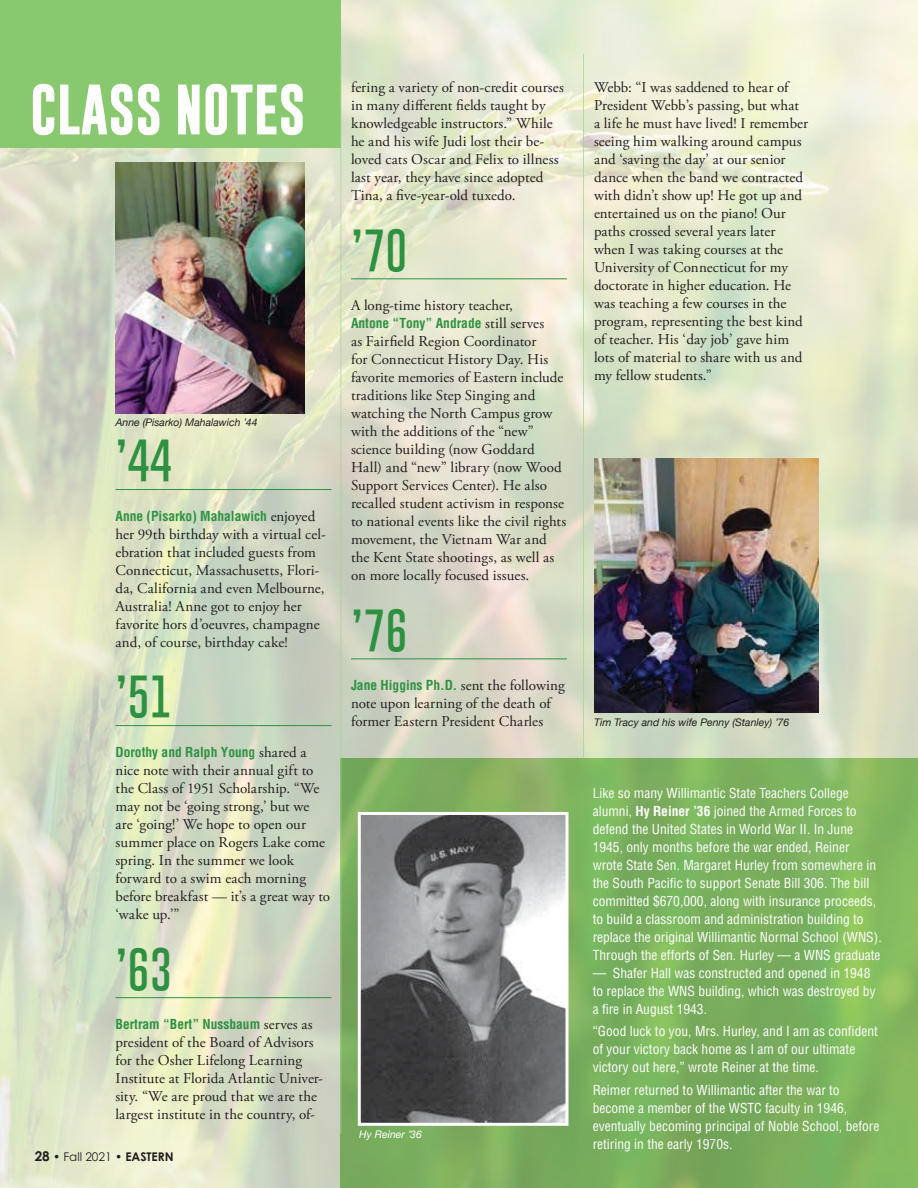
<style>
.page{position:relative;width:918px;height:1188px;background:#fff}
.page>*{position:absolute;margin:0;border:0;box-sizing:border-box;transform-origin:0 0}
.t1{font:700 51px "Gobold";color:#fff}
.t2{font:100 45px "Gobold";color:#2e9142}
.t3{font:15px/18px "Adobe Garamond Pro";letter-spacing:.005em;color:#231f20}
.t4{font:condensed 13.5px/18px "Helvetica LT Std";color:#fff}
.t5{font:700 condensed 13.5px "Helvetica LT Std";color:#2e9142}
.t6{font:700 12px "Century Gothic Pro";letter-spacing:-.005em;color:#231f20}
.t7{font:italic 10.5px "Helvetica Neue";color:#231f20}
.t8{font:italic 10.5px "Helvetica Neue";color:#fff}
.s1{font-family:"Adobe Garamond Pro";font-weight:400;font-stretch:normal;font-size:15px;color:#231f20}
.s2{font-size:13.5px}
.s3{font-weight:400}
.s4{font-weight:700}
</style>
<div class="page">
<img style="left:0;top:0;width:918px;height:1188px">
<div style="left:0;top:0;width:341px;height:148px;background:#88c86f"></div>
<hr style="left:351px;top:278px;width:216px;height:1px;background:#2e9142">
<hr style="left:351px;top:659px;width:216px;height:1px;background:#2e9142">
<hr style="left:583px;top:54px;width:1px;height:704px;background:#a6d491">
<hr style="left:341px;top:54px;width:1px;height:1080px;background:#a6d491">
<hr style="left:116px;top:489px;width:216px;height:1px;background:#2e9142">
<hr style="left:116px;top:725px;width:216px;height:1px;background:#2e9142">
<hr style="left:116px;top:997px;width:216px;height:1px;background:#2e9142">
<img style="left:116px;top:162px;width:188px;height:252px">
<img style="left:594px;top:459px;width:225px;height:254px">
<img style="left:362px;top:816px;width:202px;height:306px">
<div style="left:358px;top:812px;width:210px;height:314px;border:3px solid #fff"></div>
<h1 class="t1" style="left:30px;top:76px;width:277px">CLASS NOTES</h1>
<p class="t7" style="left:116px;top:414px;width:144px">Anne (Pisarko) Mahalawich ʼ44</p>
<h2 class="t2" style="left:116px;top:433px;width:58px">’44</h2>
<p class="t5" style="left:116px;top:507px;width:201px">Anne (Pisarko) Mahalawich <span class="s1">enjoyed</span></p>
<p class="t3" style="left:115px;top:525px;width:212px">her 99th birthday with a virtual cel&shy;ebration that included guests from Connecticut, Massachusetts, Flori&shy;da, California and even Melbourne, Australia! Anne got to enjoy her favorite hors d’oeuvres, champagne and, of course, birthday cake!</p>
<h2 class="t2" style="left:116px;top:669px;width:58px">’51</h2>
<p class="t5" style="left:116px;top:743px;width:193px">Dorothy and Ralph Young <span class="s1">shared a</span></p>
<p class="t3" style="left:115px;top:762px;width:216px">nice note with their annual gift to the Class of 1951 Scholarship. “We may not be ‘going strong,’ but we are ‘going!’ We hope to open our summer place on Rogers Lake come spring. In the summer we look forward to a swim each morning before breakfast — it’s a great way to ‘wake up.’”</p>
<h2 class="t2" style="left:116px;top:941px;width:58px">’63</h2>
<p class="t5" style="left:116px;top:1015px;width:199px">Bertram “Bert” Nussbaum <span class="s1">serves as</span></p>
<p class="t3" style="left:115px;top:1034px;width:209px">president of the Board of Advisors for the Osher Lifelong Learning Institute at Florida Atlantic Univer&shy;sity. “We are proud that we are the largest institute in the country, of-</p>
<p class="t6" style="left:35px;top:1149px;width:140px"><span class="s2">28</span> • <span class="s3">Fall 2021</span> • EASTERN</p>
<p class="t3" style="left:351px;top:79px;width:214px">fering a variety of non-credit courses in many different fields taught by knowledgeable instructors.” While he and his wife Judi lost their be&shy;loved cats Oscar and Felix to illness last year, they have since adopted Tina, a five-year-old tuxedo.</p>
<h2 class="t2" style="left:351px;top:222px;width:58px">’70</h2>
<p class="t3" style="left:351px;top:297px;width:164px">A long-time history teacher,</p>
<p class="t5" style="left:351px;top:315px;width:195px">Antone “Tony” Andrade <span class="s1">still serves</span></p>
<p class="t3" style="left:351px;top:333px;width:217px">as Fairfield Region Coordinator<br>for Connecticut History Day. His favorite memories of Eastern include traditions like Step Singing and watching the North Campus grow with the additions of the “new” science building (now Goddard Hall) and “new” library (now Wood Support Services Center). He also recalled student activism in response to national events like the civil rights movement, the Vietnam War and the Kent State shootings, as well as on more locally focused issues.</p>
<h2 class="t2" style="left:351px;top:602px;width:58px">’76</h2>
<p class="t5" style="left:351px;top:677px;width:215px">Jane Higgins Ph.D. <span class="s1">sent the following</span></p>
<p class="t3" style="left:351px;top:695px;width:201px">note upon learning of the death of former Eastern President Charles</p>
<p class="t8" style="left:359px;top:1127px;width:64px">Hy Reiner ʼ36</p>
<p class="t3" style="left:594px;top:79px;width:216px">Webb: “I was saddened to hear of<br>President Webb’s passing, but what a life he must have lived! I remember seeing him walking around campus and ‘saving the day’ at our senior dance when the band we contracted with didn’t show up! He got up and entertained us on the piano! Our paths crossed several years later when I was taking courses at the<br>University of Connecticut for my doctorate in higher education. He was teaching a few courses in the program, representing the best kind of teacher. His ‘day job’ gave him lots of material to share with us and my fellow students.”</p>
<p class="t7" style="left:594px;top:714px;width:197px">Tim Tracy and his wife Penny (Stanley) ʼ76</p>
<p class="t4" style="left:593px;top:784px;width:291px">Like so many Willimantic State Teachers College alumni, <span class="s4">Hy Reiner ’36</span> joined the Armed Forces to defend the United States in World War II. In June 1945, only months before the war ended, Reiner wrote State Sen. Margaret Hurley from somewhere in the South Pacific to support Senate Bill 306. The bill committed $670,000, along with insurance proceeds, to build a classroom and administration building to replace the original Willimantic Normal School (WNS).<br>Through the efforts of Sen. Hurley — a WNS graduate</p>
<p class="t4" style="left:593px;top:964px;width:285px">— Shafer Hall was constructed and opened in 1948 to replace the WNS building, which was destroyed by a fire in August 1943.</p>
<p class="t4" style="left:593px;top:1022px;width:287px">“Good luck to you, Mrs. Hurley, and I am as confident of your victory back home as I am of our ultimate victory out here,” wrote Reiner at the time.</p>
<p class="t4" style="left:593px;top:1081px;width:288px">Reimer returned to Willimantic after the war to become a member of the WSTC faculty in 1946, eventually becoming principal of Noble School, before retiring in the early 1970s.</p>
</div>
